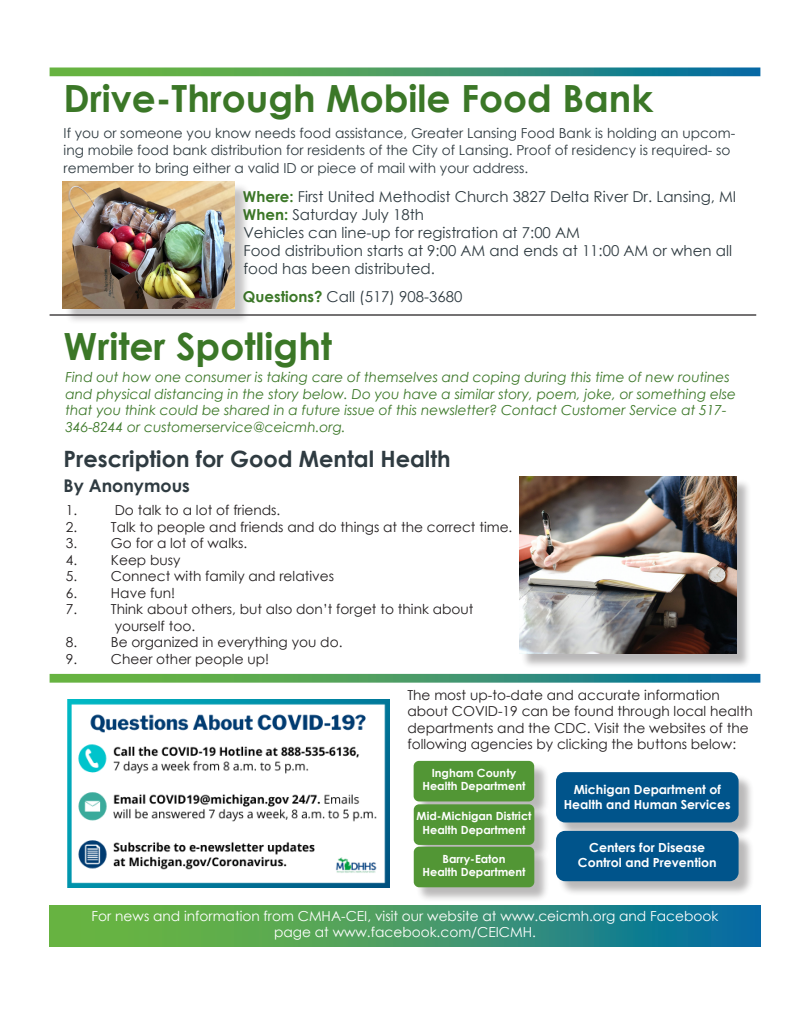
<style>
.page{position:relative;width:810px;height:1035px;background:#fff}
.page>*{position:absolute;margin:0;border:0;box-sizing:border-box;transform-origin:0 0}
.t1{font:700 37.5px "Century Gothic";color:#3b7727}
.t2{font:700 22.5px "Century Gothic";color:#2f3b41}
.t3{font:700 17.5px "Century Gothic";color:#2f3b41}
.t4{font:15px/18px "Century Gothic";color:#2f3b41}
.t5{font:13.75px/16.5px "Century Gothic";color:#231f20}
.t6{font:italic 13.75px/16.5px "Century Gothic";color:#3b7727}
.t7{font:13.75px/17.5px "Century Gothic";color:#2f3b41}
.t8{font:13.75px/16.5px "Century Gothic";color:#fff;text-align:center}
.t9{font:700 12.5px/15px "Century Gothic";color:#fff;text-align:center}
.t10{font:700 11.25px/13.5px "Century Gothic";color:#fff;text-align:center}
.s1{font-weight:700;color:#3b7727}
</style>
<div class="page">
<svg style="left:50px;top:905px;width:710px;height:41px;background:#40976a"></svg>
<svg style="left:50px;top:68px;width:710px;height:8px;background:#40976a"></svg>
<img style="left:68px;top:700px;width:322px;height:187px">
<div style="left:415px;top:763px;width:135px;height:54px;background:#231f20;opacity:.31"></div>
<div style="left:414px;top:761px;width:120px;height:40px;background:#529635;border-radius:5px"></div>
<div style="left:558px;top:774px;width:196px;height:64px;background:#231f20;opacity:.31"></div>
<div style="left:556px;top:772px;width:183px;height:50px;background:#00548b;border-radius:9px"></div>
<div style="left:558px;top:833px;width:196px;height:64px;background:#231f20;opacity:.31"></div>
<div style="left:556px;top:831px;width:183px;height:50px;background:#00548b;border-radius:9px"></div>
<div style="left:416px;top:806px;width:134px;height:55px;background:#231f20;opacity:.31"></div>
<div style="left:414px;top:804px;width:120px;height:41px;background:#529635;border-radius:5px"></div>
<div style="left:416px;top:849px;width:134px;height:54px;background:#231f20;opacity:.31"></div>
<div style="left:414px;top:847px;width:120px;height:40px;background:#529635;border-radius:5px"></div>
<svg style="left:50px;top:674px;width:710px;height:9px;background:#489b70"></svg>
<hr style="left:50px;top:314px;width:706px;height:2px;background:#231f20">
<div style="left:521px;top:478px;width:231px;height:191px;background:#231f20;opacity:.32"></div>
<img style="left:519px;top:476px;width:217px;height:177px">
<div style="left:65px;top:183px;width:186px;height:141px;background:#231f20;opacity:.26"></div>
<img style="left:63px;top:181px;width:172px;height:128px">
<p class="t1" style="left:64px;top:70px;width:591px">Drive-Through Mobile Food Bank</p>
<p class="t7" style="left:64px;top:124px;width:673px">If you or someone you know needs food assistance, Greater Lansing Food Bank is holding an upcom&shy;ing mobile food bank distribution for residents of the City of Lansing. Proof of residency is required- so remember to bring either a valid ID or piece of mail with your address.</p>
<p class="t4" style="left:243px;top:187px;width:495px"><span class="s1">Where:</span> First United Methodist Church 3827 Delta River Dr. Lansing, MI<br><span class="s1">When:</span> Saturday July 18th</p>
<p class="t4" style="left:243px;top:223px;width:338px">Vehicles can line-up for registration at 7:00 AM</p>
<p class="t4" style="left:243px;top:241px;width:490px">Food distribution starts at 9:00 AM and ends at 11:00 AM or when all</p>
<p class="t4" style="left:243px;top:259px;width:193px">food has been distributed.</p>
<p class="t4" style="left:243px;top:288px;width:221px"><span class="s1">Questions?</span> Call (517) 908-3680</p>
<p class="t1" style="left:64px;top:318px;width:270px">Writer Spotlight</p>
<p class="t6" style="left:66px;top:369px;width:672px">Find out how one consumer is taking care of themselves and coping during this time of new routines and physical distancing in the story below. Do you have a similar story, poem, joke, or something else that you think could be shared in a future issue of this newsletter? Contact Customer Service at 517- 346-8244 or customerservice@ceicmh.org.</p>
<p class="t2" style="left:64px;top:442px;width:389px">Prescription for Good Mental Health</p>
<p class="t3" style="left:64px;top:473px;width:128px">By Anonymous</p>
<p class="t5" style="left:66px;top:502px;width:13px">1.</p>
<p class="t5" style="left:115px;top:502px;width:167px">Do talk to a lot of friends.</p>
<p class="t5" style="left:66px;top:518px;width:13px">2.</p>
<p class="t5" style="left:111px;top:518px;width:403px">Talk to people and friends and do things at the correct time.</p>
<p class="t5" style="left:66px;top:535px;width:13px">3.</p>
<p class="t5" style="left:111px;top:535px;width:138px">Go for a lot of walks.</p>
<p class="t5" style="left:66px;top:551px;width:13px">4.</p>
<p class="t5" style="left:111px;top:551px;width:71px">Keep busy</p>
<p class="t5" style="left:66px;top:568px;width:13px">5.</p>
<p class="t5" style="left:111px;top:568px;width:225px">Connect with family and relatives</p>
<p class="t5" style="left:66px;top:584px;width:13px">6.</p>
<p class="t5" style="left:111px;top:584px;width:66px">Have fun!</p>
<p class="t5" style="left:66px;top:601px;width:13px">7.</p>
<p class="t5" style="left:111px;top:601px;width:364px">Think about others, but also don’t forget to think about</p>
<p class="t5" style="left:115px;top:617px;width:82px">yourself too.</p>
<p class="t5" style="left:66px;top:634px;width:13px">8.</p>
<p class="t5" style="left:111px;top:634px;width:233px">Be organized in everything you do.</p>
<p class="t5" style="left:66px;top:650px;width:13px">9.</p>
<p class="t5" style="left:111px;top:650px;width:160px">Cheer other people up!</p>
<p class="t5" style="left:407px;top:686px;width:347px">The most up-to-date and accurate information about COVID-19 can be found through local health departments and the CDC. Visit the websites of the following agencies by clicking the buttons below:</p>
<p class="t10" style="left:422px;top:765px;width:105px">Ingham County<br>Health Department</p>
<p class="t10" style="left:417px;top:809px;width:116px">Mid-Michigan District<br>Health Department</p>
<p class="t10" style="left:443px;top:851px;width:64px">Barry-Eaton</p>
<p class="t10" style="left:423px;top:865px;width:105px">Health Department</p>
<p class="t9" style="left:564px;top:781px;width:169px">Michigan Department of<br>Health and Human Services</p>
<p class="t9" style="left:578px;top:840px;width:140px">Centers for Disease<br>Control and Prevention</p>
<p class="t8" style="left:92px;top:907px;width:628px">For news and information from CMHA-CEI, visit our website at www.ceicmh.org and Facebook page at www.facebook.com/CEICMH.</p>
</div>
